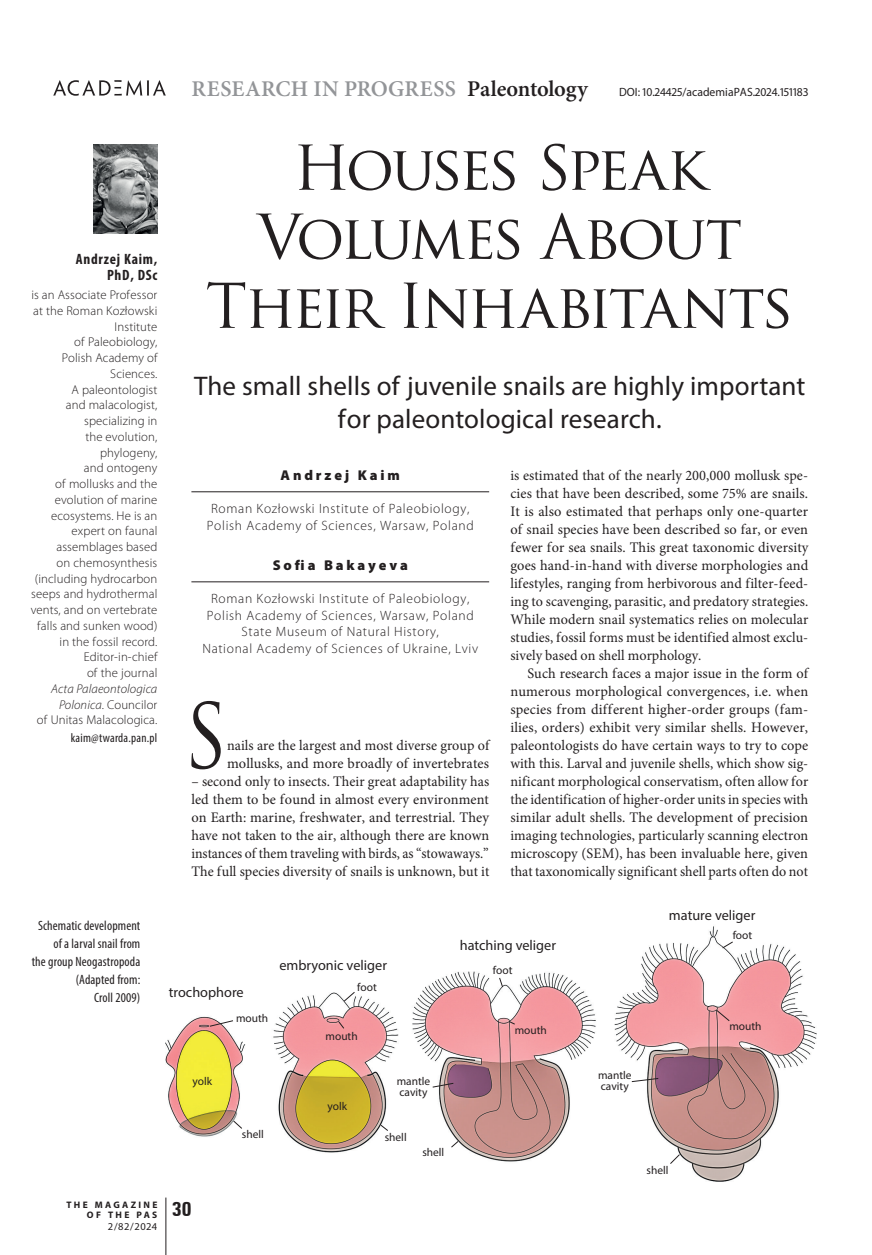
<style>
.page{position:relative;width:872px;height:1255px;background:#fff}
.page>*{position:absolute;margin:0;border:0;box-sizing:border-box;transform-origin:0 0}
.t1{font:87.15px "Trajan Pro";color:#231f20;scale:.87 1}
.t2{font:60px/69px "Trajan Pro";letter-spacing:-.05em;color:#231f20;text-align:center}
.t3{font:27px/33px "Myriad Pro";letter-spacing:.005em;color:#231f20;text-align:center}
.t4{font:600 22.5px "Minion Pro";color:#939598}
.t5{font:700 condensed 21px "Unitus TEE";color:#231f20}
.t6{font:700 condensed 15px/16.5px "Myriad Pro";letter-spacing:.05em;color:#231f20;text-align:right}
.t7{font:14.55px/18px "Minion Pro";letter-spacing:.005em;color:#231f20;text-align:justify}
.t8{font:14.25px "Myriad Pro";color:#231f20}
.t9{font:900 14.25px "Myriad Pro";letter-spacing:.2em;color:#231f20}
.t10{font:300 13.5px/16.5px "Myriad Pro";letter-spacing:.05em;color:#231f20;text-align:center}
.t11{font:condensed 13.5px/18px "Myriad Pro";letter-spacing:.01em;color:#231f20;text-align:right}
.t12{font:300 12.75px/15.8px "Myriad Pro";letter-spacing:.01em;color:#231f20;text-align:right}
.t13{font:condensed 12.75px "Myriad Pro";letter-spacing:.02em;color:#231f20}
.t14{font:12px "Myriad Pro";letter-spacing:.005em;color:#231f20}
.t15{font:11.4px/11.4px "Myriad Pro";color:#231f20}
.t16{font:10.5px "Myriad Pro";color:#231f20}
.t17{font:700 9.45px/10.5px "Myriad Pro";letter-spacing:.245em;color:#231f20;text-align:right}
.s1{color:#231f20}
.s2{font-style:italic}
</style>
<div class="page">
<hr style="left:166px;top:1197px;width:1px;height:57px;background:#231f20">
<hr style="left:191px;top:491px;width:298px;height:1px;background:#231f20">
<hr style="left:191px;top:581px;width:298px;height:1px;background:#231f20">
<img style="left:94px;top:145px;width:63px;height:89px">
<img style="left:166px;top:926px;width:650px;height:255px">
<svg style="left:209px;top:1020px;width:24px;height:6px"></svg>
<svg style="left:344px;top:991px;width:11px;height:10px"></svg>
<svg style="left:722px;top:941px;width:11px;height:7px"></svg>
<svg style="left:338px;top:1021px;width:6px;height:7px"></svg>
<svg style="left:233px;top:1120px;width:9px;height:8px"></svg>
<svg style="left:380px;top:1124px;width:8px;height:6px"></svg>
<svg style="left:451px;top:1140px;width:7px;height:7px"></svg>
<svg style="left:432px;top:1082px;width:22px;height:5px"></svg>
<svg style="left:631px;top:1077px;width:27px;height:4px"></svg>
<svg style="left:509px;top:1021px;width:6px;height:3px"></svg>
<svg style="left:716px;top:1009px;width:13px;height:12px"></svg>
<svg style="left:670px;top:1153px;width:10px;height:11px"></svg>
<svg style="left:499px;top:977px;width:4px;height:10px"></svg>
<svg style="left:53px;top:80px;width:113px;height:16px"></svg>
<h3 class="t4" style="left:191px;top:73px;width:398px">RESEARCH IN PROGRESS <span class="s1">Paleontology</span></h3>
<p class="t14" style="left:619px;top:84px;width:191px">DOI: 10.24425/academiaPAS.2024.151183</p>
<p class="t6" style="left:76px;top:250px;width:83px">Andrzej Kaim,<br>PhD, DSc</p>
<p class="t12" style="left:31px;top:287px;width:128px">is an Associate Professor at the Roman Kozłowski<br>Institute<br>of Paleobiology,<br>Polish Academy of<br>Sciences.<br>A paleontologist<br>and malacologist, specializing in<br>the evolution, phylogeny,<br>and ontogeny<br>of mollusks and the evolution of marine ecosystems. He is an expert on faunal assemblages based<br>on chemosynthesis (including hydrocarbon seeps and hydrothermal vents, and on vertebrate falls and sunken wood) in the fossil record.<br>Editor-in-chief<br>of the journal</p>
<p class="t12" style="left:37px;top:680px;width:122px"><span class="s2">Acta Palaeontologica<br>Polonica</span>. Councilor<br>of Unitas Malacologica.</p>
<p class="t13" style="left:71px;top:730px;width:88px">kaim@twarda.pan.pl</p>
<h2 class="t2" style="left:206px;top:133px;width:590px">Houses Speak<br>Volumes About<br>Their Inhabitants</h2>
<h3 class="t3" style="left:194px;top:368px;width:613px">The small shells of juvenile snails are highly important for paleontological research.</h3>
<p class="t9" style="left:280px;top:465px;width:121px">Andrzej Kaim</p>
<p class="t10" style="left:207px;top:500px;width:268px">Roman Kozłowski Institute of Paleobiology,<br>Polish Academy of Sciences, Warsaw, Poland</p>
<p class="t9" style="left:273px;top:555px;width:137px">Sofia Bakayeva</p>
<p class="t10" style="left:202px;top:590px;width:277px">Roman Kozłowski Institute of Paleobiology, Polish Academy of Sciences, Warsaw, Poland State Museum of Natural History,<br>National Academy of Sciences of Ukraine, Lviv</p>
<h1 class="t1" style="left:184px;top:680px;width:51px">S</h1>
<p class="t7" style="left:227px;top:736px;width:264px">nails are the largest and most diverse group of mollusks, and more broadly of invertebrates</p>
<p class="t7" style="left:191px;top:772px;width:299px">– second only to insects. Their great adaptability has led them to be found in almost every environment on Earth: marine, freshwater, and terrestrial. They have not taken to the air, although there are known instances of them traveling with birds, as “stowaways.” The full species diversity of snails is unknown, but it</p>
<p class="t7" style="left:510px;top:466px;width:299px">is estimated that of the nearly 200,000 mollusk spe&shy;cies that have been described, some 75% are snails.<br>It is also estimated that perhaps only one-quarter of snail species have been described so far, or even fewer for sea snails. This great taxonomic diversity goes hand-in-hand with diverse morphologies and lifestyles, ranging from herbivorous and filter-feed&shy;ing to scavenging, parasitic, and predatory strategies.<br>While modern snail systematics relies on molecular studies, fossil forms must be identified almost exclu&shy;sively based on shell morphology.</p>
<p class="t7" style="left:510px;top:664px;width:299px;text-indent:17px">Such research faces a major issue in the form of numerous morphological convergences, i.e. when species from different higher-order groups (fam&shy;ilies, orders) exhibit very similar shells. However, paleontologists do have certain ways to try to cope with this. Larval and juvenile shells, which show sig&shy;nificant morphological conservatism, often allow for the identification of higher-order units in species with similar adult shells. The development of precision imaging technologies, particularly scanning electron microscopy (SEM), has been invaluable here, given that taxonomically significant shell parts often do not</p>
<p class="t11" style="left:32px;top:916px;width:110px">Schematic development of a larval snail from<br>the group Neogastropoda (Adapted from:<br>Croll 2009)</p>
<p class="t8" style="left:169px;top:983px;width:76px">trochophore</p>
<p class="t15" style="left:236px;top:1012px;width:34px">mouth</p>
<p class="t8" style="left:279px;top:956px;width:109px">embryonic veliger</p>
<p class="t15" style="left:357px;top:981px;width:21px">foot</p>
<p class="t15" style="left:325px;top:1030px;width:34px">mouth</p>
<p class="t8" style="left:460px;top:936px;width:98px">hatching veliger</p>
<p class="t15" style="left:493px;top:964px;width:21px">foot</p>
<p class="t15" style="left:515px;top:1024px;width:34px">mouth</p>
<p class="t8" style="left:669px;top:906px;width:88px">mature veliger</p>
<p class="t15" style="left:732px;top:928px;width:21px">foot</p>
<p class="t15" style="left:729px;top:1019px;width:34px">mouth</p>
<p class="t15" style="left:192px;top:1075px;width:21px">yolk</p>
<p class="t17" style="left:67px;top:1198px;width:92px">THE MAGAZINE<br>OF THE PAS</p>
<p class="t16" style="left:108px;top:1220px;width:51px">2/82/2024</p>
<h3 class="t5" style="left:172px;top:1196px;width:21px">30</h3>
<p class="t15" style="left:327px;top:1100px;width:21px">yolk</p>
<p class="t15" style="left:397px;top:1075px;width:35px">mantle cavity</p>
<p class="t15" style="left:598px;top:1069px;width:35px">mantle cavity</p>
<p class="t15" style="left:242px;top:1127px;width:23px">shell</p>
<p class="t15" style="left:385px;top:1130px;width:23px">shell</p>
<p class="t15" style="left:422px;top:1146px;width:23px">shell</p>
<p class="t15" style="left:646px;top:1163px;width:23px">shell</p>
</div>
